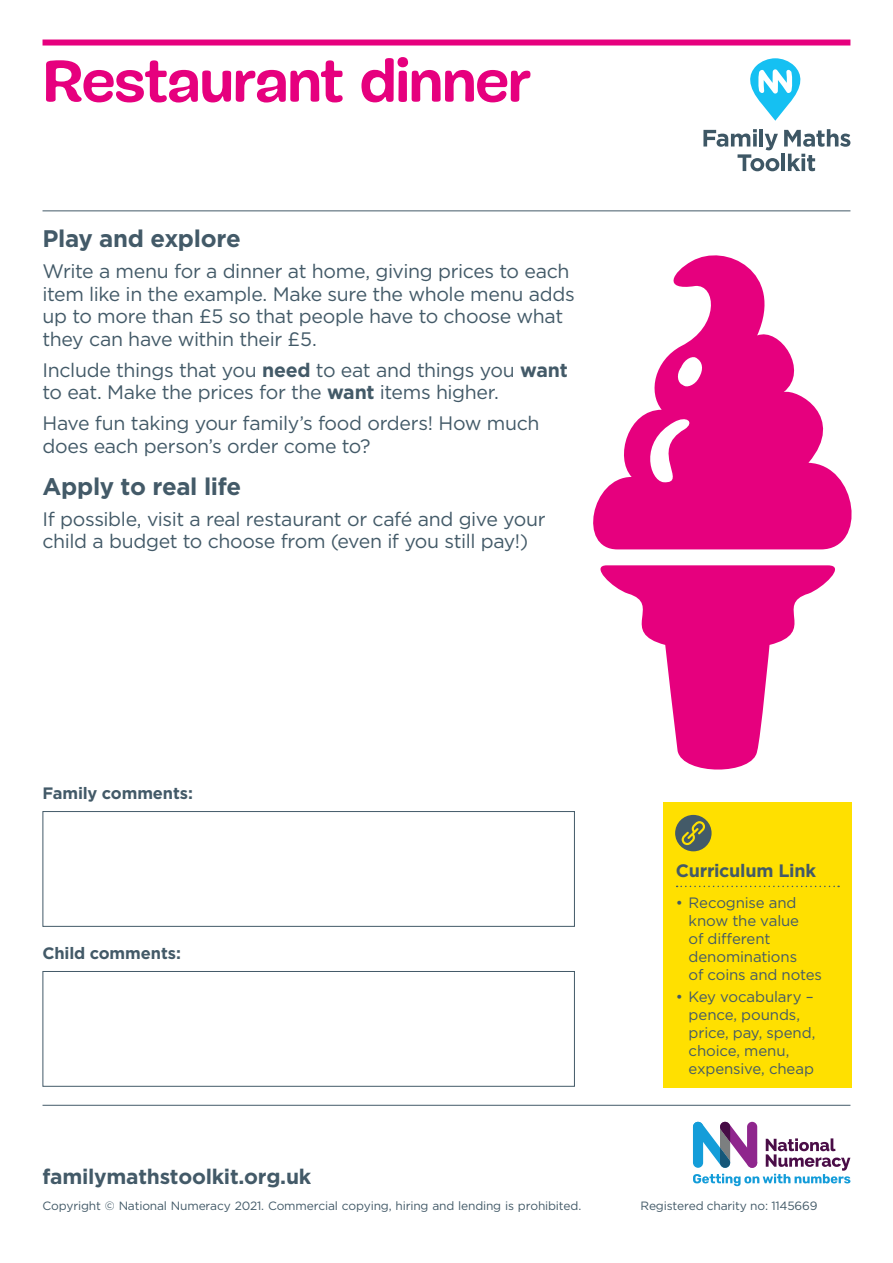
<style>
.page{position:relative;width:893px;height:1263px;background:#fff}
.page>*{position:absolute;margin:0;border:0;box-sizing:border-box;transform-origin:0 0}
.Page_Header_40pt{font:700 60px "Mija";letter-spacing:-.01em;color:#e6007e}
.Subheader_16pt{font:700 24px "Gotham";letter-spacing:-.015em;color:#435a68}
.Base_copyline_02{font:700 21px "Gotham";letter-spacing:-.015em;color:#435a68}
.Large_copy_13pt{font:19.5px/22.5px "Gotham";letter-spacing:-.02em;color:#435a68}
.Curriculum_link_head{font:700 18px "Gotham";letter-spacing:-.015em;color:#435a68}
.Family___Child_comme{font:700 16.5px "Gotham";letter-spacing:-.01em;color:#435a68}
.Curriculum_link_copy{font:15px/18px "Gotham";letter-spacing:-.01em;color:#435a68}
.Base_copyline_02-2{font:12px "Gotham";letter-spacing:-.015em;color:#435a68}
.s1{font-weight:700}
</style>
<div class="page">
<svg style="left:693px;top:1122px;width:157px;height:64px"></svg>
<div style="left:43px;top:40px;width:807px;height:6px;background:#e6007e"></div>
<hr style="left:43px;top:210px;width:807px;height:1px;background:#435a68">
<hr style="left:43px;top:1105px;width:807px;height:1px;background:#435a68">
<div style="left:43px;top:811px;width:532px;height:116px;border:1px solid #435a68"></div>
<div style="left:43px;top:971px;width:532px;height:116px;border:1px solid #435a68"></div>
<div style="left:663px;top:802px;width:189px;height:285px;background:#ffe000"></div>
<div style="left:675px;top:815px;width:37px;height:36px;background:#435a68;border-radius:50%"></div>
<svg style="left:682px;top:821px;width:23px;height:24px"></svg>
<svg style="left:677px;top:886px;width:162px;height:1px"></svg>
<svg style="left:750px;top:58px;width:51px;height:63px"></svg>
<svg style="left:703px;top:129px;width:147px;height:42px"></svg>
<svg style="left:600px;top:565px;width:235px;height:205px;fill:#e6007e"></svg>
<svg style="left:593px;top:255px;width:259px;height:294px;fill:#e6007e"></svg>
<p class="Page_Header_40pt" style="left:43px;top:49px;width:490px">Restaurant dinner</p>
<p class="Subheader_16pt" style="left:43px;top:223px;width:200px">Play and explore</p>
<p class="Large_copy_13pt" style="left:43px;top:260px;width:534px">Write a menu for a dinner at home, giving prices to each item like in the example. Make sure the whole menu adds up to more than £5 so that people have to choose what they can have within their £5.</p>
<p class="Large_copy_13pt" style="left:43px;top:358px;width:527px">Include things that you <span class="s1">need</span> to eat and things you <span class="s1">want </span>to eat. Make the prices for the <span class="s1">want</span> items higher.</p>
<p class="Large_copy_13pt" style="left:43px;top:412px;width:499px">Have fun taking your family’s food orders! How much does each person’s order come to?</p>
<p class="Subheader_16pt" style="left:43px;top:470px;width:200px">Apply to real life</p>
<p class="Large_copy_13pt" style="left:43px;top:507px;width:505px">If possible, visit a real restaurant or café and give your child a budget to choose from (even if you still pay!)</p>
<p class="Family___Child_comme" style="left:43px;top:782px;width:152px">Family comments:</p>
<p class="Family___Child_comme" style="left:43px;top:942px;width:140px">Child comments:</p>
<p class="Curriculum_link_head" style="left:676px;top:859px;width:142px">Curriculum Link</p>
<p class="Curriculum_link_copy" style="left:689px;top:893px;width:135px;text-indent:-13px">• Recognise and know the value<br>of different denominations<br>of coins and notes</p>
<p class="Curriculum_link_copy" style="left:689px;top:987px;width:128px;text-indent:-13px">• Key vocabulary – pence, pounds, price, pay, spend, choice, menu, expensive, cheap</p>
<p class="Base_copyline_02" style="left:43px;top:1163px;width:270px">familymathstoolkit.org.uk</p>
<p class="Base_copyline_02-2" style="left:43px;top:1198px;width:540px">Copyright © National Numeracy 2021. Commercial copying, hiring and lending is prohibited.</p>
<p class="Base_copyline_02-2" style="left:640px;top:1198px;width:178px">Registered charity no: 1145669</p>
</div>
